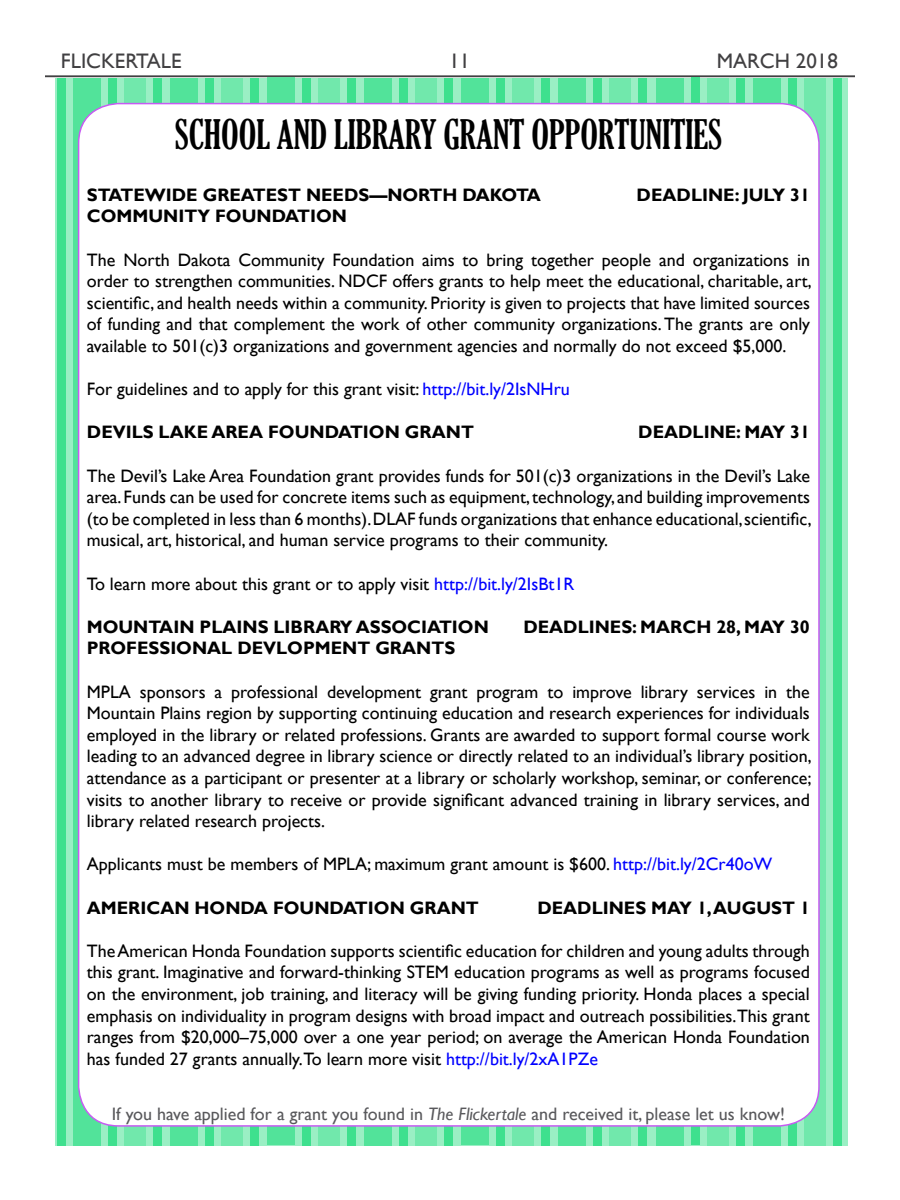
<style>
.page{position:relative;width:900px;height:1200px;background:#fff}
.page>*{position:absolute;margin:0;border:0;box-sizing:border-box;transform-origin:0 0}
.t1{font:extra-condensed 39px "Gloucester";color:#000}
.t2{font:21px "Gill Sans";color:#414042}
.t3{font:18px/21.6px "Gill Sans";color:#000;text-align:justify}
.t4{font:700 18px "Gill Sans";color:#000}
.t5{font:18px "Gill Sans";color:#59595c}
.s1{color:#00f}
.s2{font-style:italic}
</style>
<div class="page">
<hr style="left:45px;top:76px;width:810px;height:1px;background:#414042">
<div style="left:55px;top:78px;width:792px;height:1067px;background:#9aefc4"></div>
<div style="left:73px;top:78px;width:28px;height:1067px;background:linear-gradient(to right,#5bd9a1,#5cdba1)"></div>
<svg style="left:267px;top:78px;width:28px;height:1067px"></svg>
<svg style="left:461px;top:78px;width:28px;height:1067px"></svg>
<svg style="left:656px;top:78px;width:28px;height:1067px"></svg>
<svg style="left:170px;top:78px;width:28px;height:1067px"></svg>
<svg style="left:364px;top:78px;width:28px;height:1067px"></svg>
<svg style="left:558px;top:78px;width:27px;height:1067px"></svg>
<svg style="left:753px;top:78px;width:28px;height:1067px"></svg>
<svg style="left:125px;top:78px;width:21px;height:1067px"></svg>
<svg style="left:319px;top:78px;width:21px;height:1067px"></svg>
<svg style="left:512px;top:78px;width:22px;height:1067px"></svg>
<svg style="left:708px;top:78px;width:21px;height:1067px"></svg>
<svg style="left:222px;top:78px;width:21px;height:1067px"></svg>
<svg style="left:416px;top:78px;width:21px;height:1067px"></svg>
<svg style="left:609px;top:78px;width:22px;height:1067px"></svg>
<svg style="left:805px;top:78px;width:21px;height:1067px;background:#78dbb2"></svg>
<svg style="left:109px;top:78px;width:8px;height:1067px"></svg>
<svg style="left:302px;top:78px;width:9px;height:1067px"></svg>
<svg style="left:496px;top:78px;width:9px;height:1067px"></svg>
<svg style="left:692px;top:78px;width:8px;height:1067px"></svg>
<svg style="left:205px;top:78px;width:9px;height:1067px"></svg>
<svg style="left:399px;top:78px;width:9px;height:1067px"></svg>
<svg style="left:593px;top:78px;width:9px;height:1067px"></svg>
<svg style="left:789px;top:78px;width:8px;height:1067px"></svg>
<svg style="left:154px;top:78px;width:8px;height:1067px"></svg>
<svg style="left:348px;top:78px;width:8px;height:1067px"></svg>
<svg style="left:541px;top:78px;width:9px;height:1067px"></svg>
<svg style="left:737px;top:78px;width:8px;height:1067px"></svg>
<svg style="left:251px;top:78px;width:8px;height:1067px"></svg>
<svg style="left:444px;top:78px;width:9px;height:1067px"></svg>
<svg style="left:638px;top:78px;width:9px;height:1067px"></svg>
<div style="left:834px;top:78px;width:8px;height:1067px;background:#3ee08e"></div>
<div style="left:57px;top:78px;width:8px;height:1067px;background:#3ee08e"></div>
<div style="left:79px;top:104px;width:740px;height:1022px;background:#fff;border-radius:40px"></div>
<p class="t2" style="left:61px;top:49px;width:122px">FLICKERTALE</p>
<p class="t2" style="left:449px;top:49px;width:22px">11</p>
<p class="t2" style="left:717px;top:49px;width:123px">MARCH 2018</p>
<h1 class="t1" style="left:175px;top:112px;width:549px">SCHOOL AND LIBRARY GRANT OPPORTUNITIES</h1>
<p class="t4" style="left:87px;top:184px;width:456px">STATEWIDE GREATEST NEEDS—NORTH DAKOTA</p>
<p class="t4" style="left:637px;top:184px;width:175px">DEADLINE: JULY 31</p>
<p class="t4" style="left:87px;top:205px;width:262px">COMMUNITY FOUNDATION</p>
<p class="t3" style="left:87px;top:249px;width:726px">The North Dakota Community Foundation aims to bring together people and organizations in order to strengthen communities. NDCF offers grants to help meet the educational, charitable, art, scientific, and health needs within a community. Priority is given to projects that have limited sources of funding and that complement the work of other community organizations.The grants are only available to 501(c)3 organizations and government agencies and normally do not exceed $5,000.</p>
<p class="t3" style="left:87px;top:379px;width:484px">For guidelines and to apply for this grant visit: <span class="s1">http://bit.ly/2IsNHru</span></p>
<p class="t4" style="left:87px;top:421px;width:389px">DEVILS LAKE AREA FOUNDATION GRANT</p>
<p class="t4" style="left:638px;top:421px;width:173px">DEADLINE: MAY 31</p>
<p class="t3" style="left:87px;top:465px;width:726px">The Devil’s Lake Area Foundation grant provides funds for 501(c)3 organizations in the Devil’s Lake area. Funds can be used for concrete items such as equipment, technology, and building improvements (to be completed in less than 6 months).DLAF funds organizations that enhance educational,scientific, musical, art, historical, and human service programs to their community.</p>
<p class="t3" style="left:87px;top:573px;width:489px">To learn more about this grant or to apply visit <span class="s1">http://bit.ly/2IsBt1R</span></p>
<p class="t4" style="left:87px;top:616px;width:404px">MOUNTAIN PLAINS LIBRARY ASSOCIATION</p>
<p class="t4" style="left:523px;top:616px;width:288px">DEADLINES: MARCH 28, MAY 30</p>
<p class="t4" style="left:87px;top:637px;width:370px">PROFESSIONAL DEVLOPMENT GRANTS</p>
<p class="t3" style="left:87px;top:681px;width:726px">MPLA sponsors a professional development grant program to improve library services in the Mountain Plains region by supporting continuing education and research experiences for individuals employed in the library or related professions. Grants are awarded to support formal course work leading to an advanced degree in library science or directly related to an individual’s library position, attendance as a participant or presenter at a library or scholarly workshop, seminar, or conference; visits to another library to receive or provide significant advanced training in library services, and library related research projects.</p>
<p class="t3" style="left:87px;top:854px;width:687px">Applicants must be members of MPLA; maximum grant amount is $600. <span class="s1">http://bit.ly/2Cr40oW</span></p>
<p class="t4" style="left:87px;top:897px;width:394px">AMERICAN HONDA FOUNDATION GRANT</p>
<p class="t4" style="left:537px;top:897px;width:274px">DEADLINES MAY 1, AUGUST 1</p>
<p class="t3" style="left:87px;top:940px;width:725px">TheAmerican Honda Foundation supports scientific education for children and young adults through this grant. Imaginative and forward-thinking STEM education programs as well as programs focused on the environment, job training, and literacy will be giving funding priority. Honda places a special emphasis on individuality in program designs with broad impact and outreach possibilities.This grant ranges from $20,000–75,000 over a one year period; on average the American Honda Foundation has funded 27 grants annually.To learn more visit <span class="s1">http://bit.ly/2xA1PZe</span></p>
<p class="t5" style="left:112px;top:1103px;width:675px">If you have applied for a grant you found in <span class="s2">The Flickertale</span> and received it, please let us know!</p>
</div>
